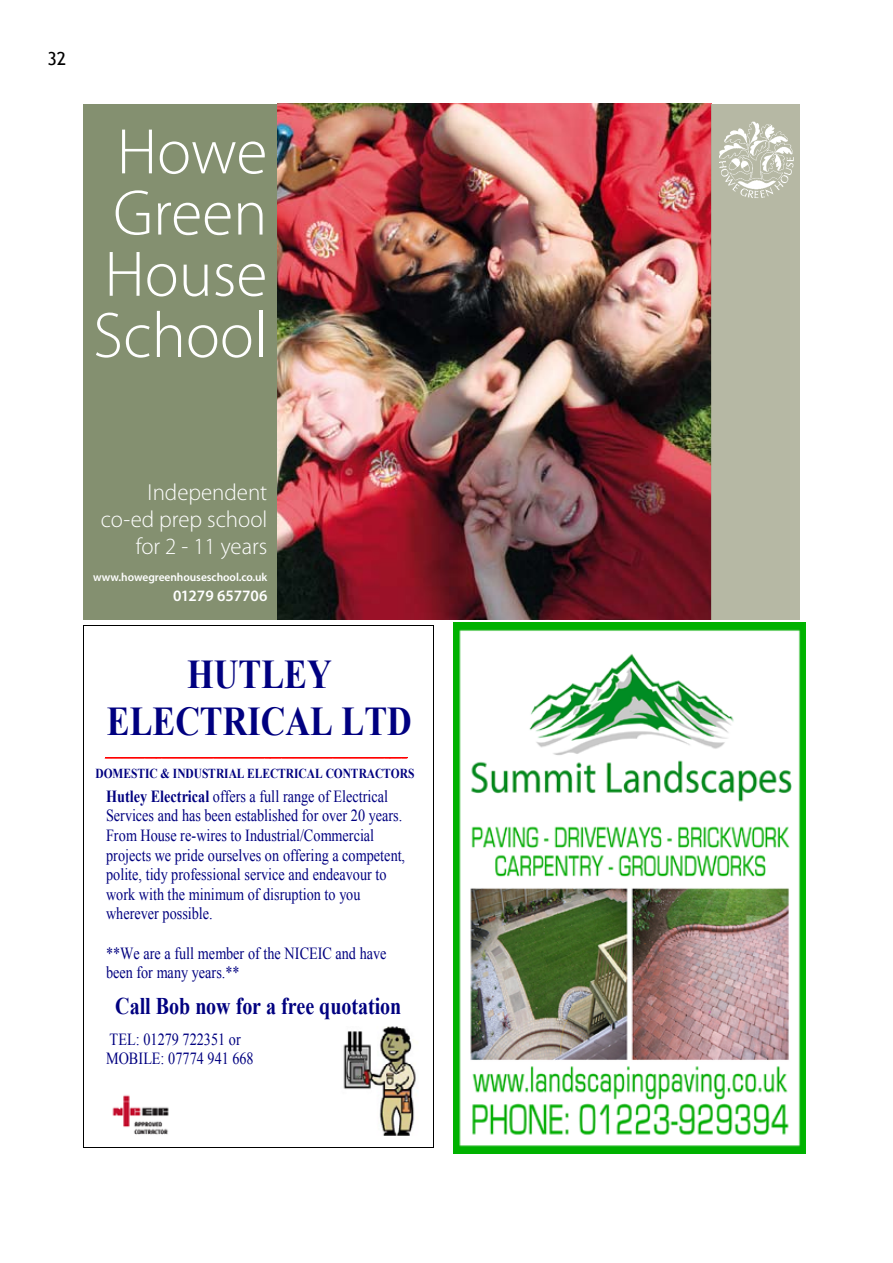
<style>
.page{position:relative;width:893px;height:1263px;background:#fff}
.page>*{position:absolute;margin:0;border:0;box-sizing:border-box;transform-origin:0 0}
.t1{font:300 64.95px/61.2px "Myriad Pro";color:#fff;text-align:center}
.t2{font:700 40.8px/47px "Times New Roman";color:#000080;text-align:center;scale:.84 1}
.t3{font:700 23.85px "Times New Roman";color:#000080;scale:.84 1}
.t4{font:300 23.25px/27px "Myriad Pro";color:#fff;text-align:right}
.t5{font:18px "Trebuchet MS";color:#000}
.t6{font:16.95px/19.6px "Times New Roman";color:#000080;scale:.84 1}
.t7{font:600 15.9px "Myriad Pro";color:#fff}
.t8{font:13.65px "Times New Roman";color:#f00;scale:.84 1}
.t9{font:700 13.65px "Times New Roman";letter-spacing:-.005em;color:#000080;scale:.84 1}
.t10{font:600 11.7px "Myriad Pro";letter-spacing:-.005em;color:#fff}
.s1{font-weight:700}
</style>
<div class="page">
<div style="left:84px;top:104px;width:194px;height:515px;background:#849070"></div>
<img style="left:278px;top:104px;width:433px;height:515px">
<div style="left:711px;top:104px;width:89px;height:515px;background:#b6b8a4"></div>
<img style="left:711px;top:115px;width:83px;height:89px">
<hr style="left:105px;top:757px;width:302px;height:1px;background:#f00">
<img style="left:112px;top:1095px;width:57px;height:40px">
<hr style="left:83px;top:625px;width:350px;height:1px;background:#000">
<hr style="left:83px;top:626px;width:1px;height:521px;background:#000">
<hr style="left:83px;top:1147px;width:350px;height:1px;background:#000">
<hr style="left:433px;top:626px;width:1px;height:521px;background:#000">
<img style="left:343px;top:1027px;width:73px;height:109px">
<img style="left:454px;top:622px;width:352px;height:531px">
<p class="t5" style="left:48px;top:48px;width:20px">32</p>
<h1 class="t1" style="left:93px;top:122px;width:176px">Howe<br>Green<br>House<br>School</h1>
<h3 class="t4" style="left:101px;top:479px;width:168px">Independent co-ed prep school for 2 - 11 years</h3>
<p class="t10" style="left:93px;top:569px;width:176px">www.howegreenhouseschool.co.uk</p>
<p class="t7" style="left:173px;top:586px;width:96px">01279 657706</p>
<h2 class="t2" style="left:107px;top:649px;width:365px">HUTLEY<br>ELECTRICAL LTD</h2>
<p class="t8" style="left:105px;top:742px;width:361px">_____________________________________________________</p>
<p class="t9" style="left:95px;top:763px;width:381px">DOMESTIC &amp; INDUSTRIAL ELECTRICAL CONTRACTORS</p>
<p class="t6" style="left:106px;top:786px;width:358px"><span class="s1">Hutley Electrical</span> offers a full range of Electrical Services and has been established for over 20 years.<br>From House re-wires to Industrial/Commercial projects we pride ourselves on offering a competent, polite, tidy professional service and endeavour to work with the minimum of disruption to you wherever possible.</p>
<p class="t6" style="left:106px;top:943px;width:335px">**We are a full member of the NICEIC and have been for many years.**</p>
<h3 class="t3" style="left:115px;top:990px;width:342px">Call Bob now for a free quotation</h3>
<p class="t6" style="left:106px;top:1029px;width:177px">TEL: 01279 722351 or<br>MOBILE: 07774 941 668</p>
</div>
